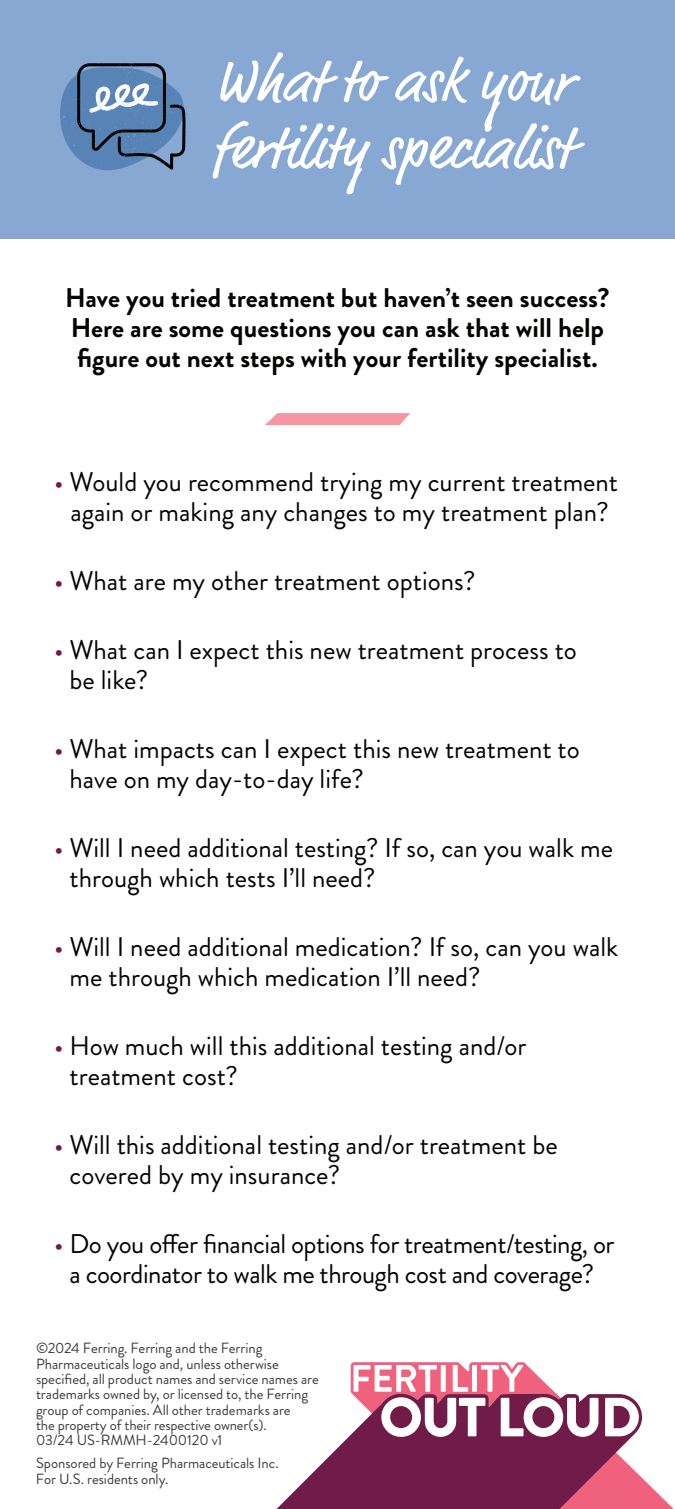
<style>
.page{position:relative;width:675px;height:1509px;background:#fff}
.page>*{position:absolute;margin:0;border:0;box-sizing:border-box;transform-origin:0 0}
.t1{font:60.75px/66.8px "Market Pro";color:#fff}
.t2{font:27px/30px "Brandon Grotesque";color:#040503}
.t3{font:700 27px/30px "Brandon Grotesque";color:#040503}
.t4{font:27px/30px "Brandon Grotesque";letter-spacing:-.02em;color:#040503;text-align:center}
.t5{font:14.85px/15.3px "Brandon Grotesque";letter-spacing:-.005em;color:#3d3d3d}
.s1{color:#711c48}
</style>
<div class="page">
<svg style="left:265px;top:413px;width:145px;height:12px;background:#f59ea9"></svg>
<div style="left:0;top:0;width:675px;height:238px;background:#88a8d4"></div>
<svg style="left:213px;top:121px;width:36px;height:58px"></svg>
<svg style="left:60px;top:63px;width:125px;height:107px"></svg>
<svg style="left:276px;top:1434px;width:75px;height:75px"></svg>
<svg style="left:351px;top:1362px;width:323px;height:147px"></svg>
<h1 class="t1" style="left:214px;top:51px;width:360px">What to ask your ertility specialist</h1>
<p class="t3" style="left:65px;top:283px;width:546px">Have you tried treatment but haven’t seen success?<br>Here are some questions you can ask that will help figure out next steps with your fertility specialist.</p>
<p class="t2" style="left:54px;top:467px;width:566px;text-align:center"><span class="s1">•</span> Would you recommend trying my current treatment again or making any changes to my treatment plan?</p>
<p class="t2" style="left:54px;top:566px;width:423px"><span class="s1">•</span> What are my other treatment options?</p>
<p class="t2" style="left:70px;top:635px;width:509px;text-indent:-16px"><span class="s1">•</span> What can I expect this new treatment process to be like?</p>
<p class="t2" style="left:70px;top:734px;width:512px;text-indent:-16px"><span class="s1">•</span> What impacts can I expect this new treatment to have on my day-to-day life?</p>
<p class="t2" style="left:70px;top:833px;width:545px;text-indent:-16px"><span class="s1">•</span> Will I need additional testing? If so, can you walk me through which tests I’ll need?</p>
<p class="t2" style="left:70px;top:932px;width:550px;text-indent:-16px"><span class="s1">•</span> Will I need additional medication? If so, can you walk me through which medication I’ll need?</p>
<p class="t2" style="left:70px;top:1031px;width:458px;text-indent:-16px"><span class="s1">•</span> How much will this additional testing and/or treatment cost?</p>
<p class="t2" style="left:70px;top:1130px;width:490px;text-indent:-16px"><span class="s1">•</span> Will this additional testing and/or treatment be covered by my insurance?</p>
<p class="t4" style="left:54px;top:1229px;width:562px"><span class="s1">•</span> Do you offer financial options for treatment/testing, or a coordinator to walk me through cost and coverage?</p>
<p class="t5" style="left:36px;top:1341px;width:284px">©2024 Ferring. Ferring and the Ferring Pharmaceuticals logo and, unless otherwise specified, all product names and service names are trademarks owned by, or licensed to, the Ferring group of companies. All other trademarks are<br>the property of their respective owner(s).<br>03/24 US-RMMH-2400120 v1</p>
<p class="t5" style="left:36px;top:1456px;width:244px">Sponsored by Ferring Pharmaceuticals Inc.<br>For U.S. residents only.</p>
</div>
